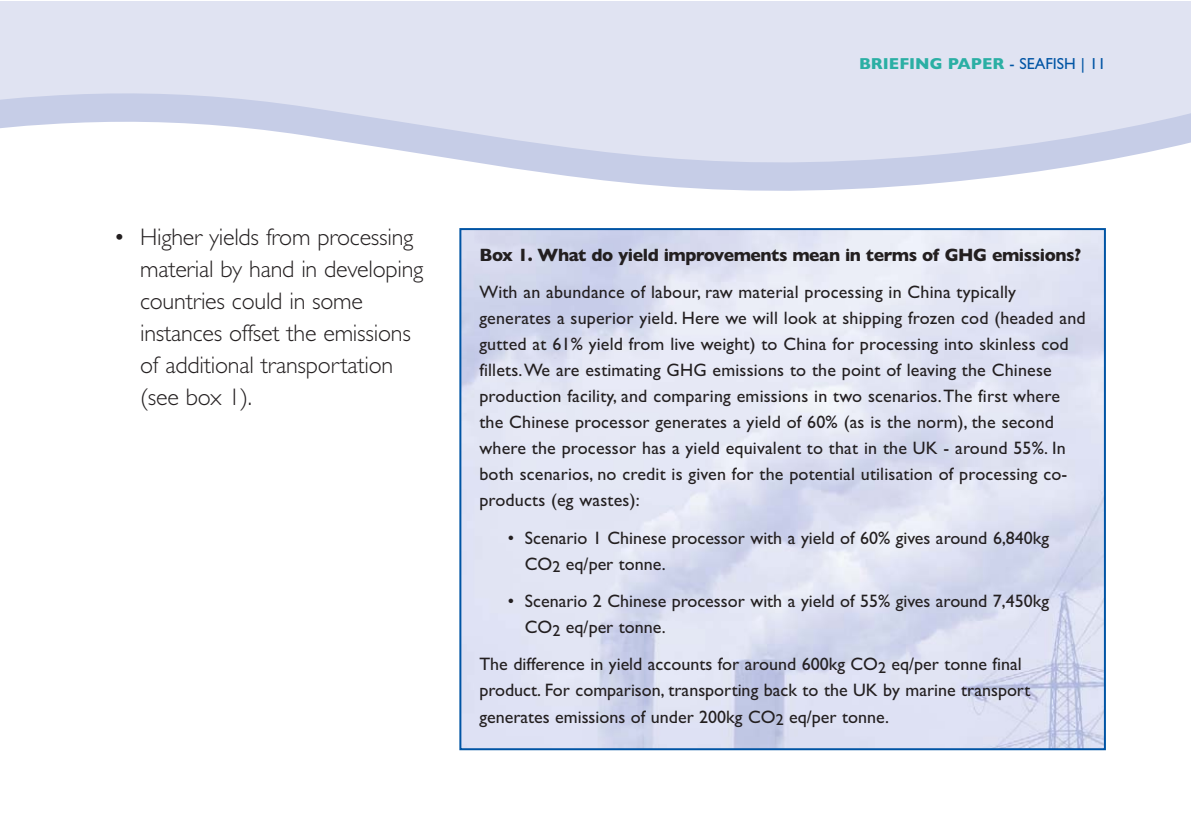
<style>
.page{position:relative;width:1191px;height:840px;background:#fff}
.page>*{position:absolute;margin:0;border:0;box-sizing:border-box;transform-origin:0 0}
.t1{font:300 24px/32px "Gill Sans";letter-spacing:-.01em;color:#231f20}
.t2{font:18px/26px "Gill Sans";letter-spacing:.01em;color:#231f20}
.t3{font:700 18px "Gill Sans";letter-spacing:-.025em;color:#231f20}
.t4{font:700 16px "Gill Sans";color:#2bafa4}
.s1{font-weight:400;color:#0054a4}
</style>
<div class="page">
<svg style="left:0;top:1px;width:1190px;height:190px"></svg>
<img style="left:462px;top:231px;width:641px;height:515px">
<div style="left:459px;top:228px;width:647px;height:521px;border:2px solid #0054a4"></div>
<p class="t4" style="left:859px;top:58px;width:248px">BRIEFING PAPER <span class="s1">- SEAFISH | 11</span></p>
<h1 class="t1" style="left:140px;top:223px;width:285px;text-indent:-27px">• Higher yields from processing material by hand in developing countries could in some instances offset the emissions of additional transportation (see box 1).</h1>
<p class="t3" style="left:479px;top:248px;width:603px">Box 1. What do yield improvements mean in terms of GHG emissions?</p>
<p class="t2" style="left:479px;top:281px;width:608px">With an abundance of labour, raw material processing in China typically generates a superior yield. Here we will look at shipping frozen cod (headed and gutted at 61% yield from live weight) to China for processing into skinless cod fillets.We are estimating GHG emissions to the point of leaving the Chinese production facility, and comparing emissions in two scenarios.The first where the Chinese processor generates a yield of 60% (as is the norm), the second where the processor has a yield equivalent to that in the UK - around 55%. In both scenarios, no credit is given for the potential utilisation of processing co&shy;products (eg wastes):</p>
<p class="t2" style="left:525px;top:526px;width:526px;text-indent:-17px">• Scenario 1 Chinese processor with a yield of 60% gives around 6,840kg<br>CO<sub>2</sub> eq/per tonne.</p>
<p class="t2" style="left:525px;top:589px;width:526px;text-indent:-17px">• Scenario 2 Chinese processor with a yield of 55% gives around 7,450kg<br>CO<sub>2</sub> eq/per tonne.</p>
<p class="t2" style="left:479px;top:653px;width:552px">The difference in yield accounts for around 600kg CO<sub>2</sub> eq/per tonne final product. For comparison, transporting back to the UK by marine transport generates emissions of under 200kg CO<sub>2</sub> eq/per tonne.</p>
</div>
